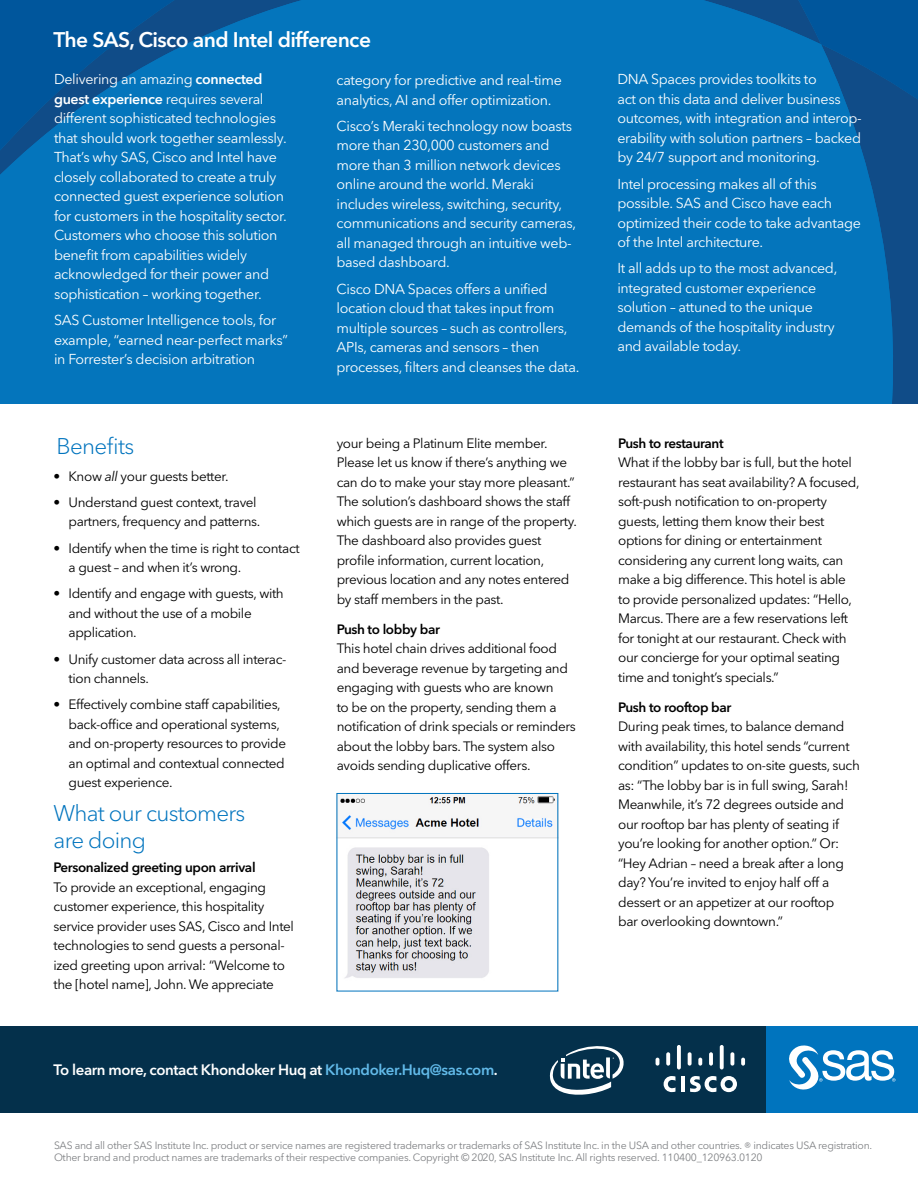
<style>
.page{position:relative;width:918px;height:1188px;background:#fff}
.page>*{position:absolute;margin:0;border:0;box-sizing:border-box;transform-origin:0 0}
.Subhead-1_Cobalt_bas{font:300 22.5px/27px "Avenir Next W1 G";letter-spacing:-.035em;color:#0074be}
.Body_Bullet{font:300 22.5px "Avenir Next W1 G";letter-spacing:-.025em;color:#0074be}
.Summary_-_Industry_S{font:600 21px "Avenir Next W1 G";letter-spacing:-.025em;color:#fff}
.Body{font:600 15px "Avenir Next W1 G";letter-spacing:-.03em;color:#fff}
.Summary_-_Industry_S-2{font:14.25px/19.5px "Avenir Next W1 G";letter-spacing:-.02em;color:#fff}
.Body-2{font:13.5px/19.5px "Avenir Next W1 G";letter-spacing:-.025em;color:#000}
.Body_Bullet-2{font:13.5px/19.5px "Avenir Next W1 G";letter-spacing:-.03em;color:#000}
.t1{font:10.5px/12px "Avenir Next W1 G";letter-spacing:-.025em;color:#808285}
.s1{font-weight:600}
.s2{font-style:italic}
.s3{color:#62bae9}
.s4{font-size:12px}
</style>
<div class="page">
<div style="left:0;top:1026px;width:770px;height:86px;background:#04304b"></div>
<div style="left:767px;top:1026px;width:151px;height:86px;background:#0074be"></div>
<svg style="left:789px;top:1045px;width:106px;height:45px"></svg>
<svg style="left:0;top:0;width:918px;height:404px;background:#0470b6"></svg>
<svg style="left:549px;top:1046px;width:75px;height:49px"></svg>
<hr style="left:681px;top:1076px;width:4px;height:16px;background:#fff">
<svg style="left:664px;top:1076px;width:11px;height:16px"></svg>
<svg style="left:690px;top:1076px;width:47px;height:16px"></svg>
<svg style="left:656px;top:1058px;width:3px;height:8px"></svg>
<svg style="left:666px;top:1052px;width:4px;height:14px"></svg>
<svg style="left:677px;top:1045px;width:4px;height:24px"></svg>
<svg style="left:688px;top:1052px;width:4px;height:14px"></svg>
<svg style="left:698px;top:1058px;width:4px;height:8px"></svg>
<svg style="left:709px;top:1052px;width:4px;height:14px"></svg>
<svg style="left:720px;top:1045px;width:4px;height:24px"></svg>
<svg style="left:730px;top:1052px;width:4px;height:14px"></svg>
<svg style="left:741px;top:1058px;width:4px;height:8px"></svg>
<img style="left:339px;top:796px;width:217px;height:182px">
<p class="Summary_-_Industry_S" style="left:54px;top:27px;width:319px">The SAS, Cisco and Intel difference</p>
<p class="Summary_-_Industry_S-2" style="left:337px;top:70px;width:227px">category for predictive and real-time analytics, AI and offer optimization.</p>
<p class="Summary_-_Industry_S-2" style="left:337px;top:116px;width:241px">Cisco’s Meraki technology now boasts more than 230,000 customers and more than 3 million network devices online around the world. Meraki includes wireless, switching, security, communications and security cameras, all managed through an intuitive web&shy;based dashboard.</p>
<p class="Summary_-_Industry_S-2" style="left:337px;top:279px;width:244px">Cisco DNA Spaces offers a unified location cloud that takes input from multiple sources – such as controllers, APIs, cameras and sensors – then processes, filters and cleanses the data.</p>
<p class="Summary_-_Industry_S-2" style="left:54px;top:70px;width:234px">Delivering an amazing <span class="s1">connected guest experience</span> requires several different sophisticated technologies that should work together seamlessly.<br>That’s why SAS, Cisco and Intel have closely collaborated to create a truly connected guest experience solution for customers in the hospitality sector.<br>Customers who choose this solution benefit from capabilities widely acknowledged for their power and sophistication – working together.</p>
<p class="Summary_-_Industry_S-2" style="left:54px;top:310px;width:235px">SAS Customer Intelligence tools, for example, “earned near-perfect marks” in Forrester’s decision arbitration</p>
<p class="Body_Bullet" style="left:57px;top:433px;width:79px">Benefits</p>
<p class="Body_Bullet-2" style="left:54px;top:466px;width:177px">• Know <span class="s2">all</span> your guests better.</p>
<p class="Body_Bullet-2" style="left:54px;top:492px;width:208px;text-align:right">• Understand guest context, travel partners, frequency and patterns.</p>
<p class="Body_Bullet-2" style="left:69px;top:538px;width:233px;text-indent:-15px">• Identify when the time is right to contact a guest – and when it’s wrong.</p>
<p class="Body_Bullet-2" style="left:69px;top:584px;width:217px;text-indent:-15px">• Identify and engage with guests, with and without the use of a mobile application.</p>
<p class="Body_Bullet-2" style="left:69px;top:649px;width:219px;text-indent:-15px">• Unify customer data across all interac&shy;tion channels.</p>
<p class="Body_Bullet-2" style="left:69px;top:695px;width:219px;text-indent:-15px">• Effectively combine staff capabilities, back-office and operational systems, and on-property resources to provide an optimal and contextual connected guest experience.</p>
<p class="Subhead-1_Cobalt_bas" style="left:54px;top:800px;width:193px">What our customers are doing</p>
<p class="Body-2" style="left:54px;top:858px;width:242px"><span class="s1">Personalized greeting upon arrival<br></span>To provide an exceptional, engaging customer experience, this hospitality service provider uses SAS, Cisco and Intel technologies to send guests a personal&shy;ized greeting upon arrival: “Welcome to the [hotel name], John. We appreciate</p>
<p class="Body-2" style="left:337px;top:433px;width:242px">your being a Platinum Elite member.<br>Please let us know if there’s anything we can do to make your stay more pleasant.” The solution’s dashboard shows the staff which guests are in range of the property.<br>The dashboard also provides guest profile information, current location, previous location and any notes entered by staff members in the past.</p>
<p class="Body-2" style="left:337px;top:619px;width:241px"><span class="s1">Push to lobby bar<br></span>This hotel chain drives additional food and beverage revenue by targeting and engaging with guests who are known<br>to be on the property, sending them a notification of drink specials or reminders about the lobby bars. The system also avoids sending duplicative offers.</p>
<p class="Body" style="left:54px;top:1060px;width:446px">To learn more, contact Khondoker Huq at <span class="s3">Khondoker.Huq@sas.com</span>.</p>
<p class="Summary_-_Industry_S-2" style="left:617px;top:70px;width:246px">DNA Spaces provides toolkits to<br>act on this data and deliver business outcomes, with integration and interop&shy;erability with solution partners – backed by 24/7 support and monitoring.</p>
<p class="Summary_-_Industry_S-2" style="left:617px;top:174px;width:245px">Intel processing makes all of this possible. SAS and Cisco have each optimized their code to take advantage of the Intel architecture.</p>
<p class="Summary_-_Industry_S-2" style="left:617px;top:259px;width:222px">It all adds up to the most advanced, integrated customer experience solution – attuned to the unique demands of the hospitality industry and available today.</p>
<p class="Body-2" style="left:618px;top:433px;width:243px"><span class="s1">Push to restaurant<br></span>What if the lobby bar is full, but the hotel restaurant has seat availability? A focused, soft-push notification to on-property guests, letting them know their best options for dining or entertainment considering any current long waits, can make a big difference. This hotel is able to provide personalized updates: “Hello, Marcus. There are a few reservations left for tonight at our restaurant. Check with our concierge for your optimal seating time and tonight’s specials.”</p>
<p class="Body-2" style="left:618px;top:697px;width:243px"><span class="s1">Push to rooftop bar<br></span>During peak times, to balance demand with availability, this hotel sends “current condition” updates to on-site guests, such as: “The lobby bar is in full swing, Sarah!<br>Meanwhile, it’s 72 degrees outside and our rooftop bar has plenty of seating if you’re looking for another option.” Or: “Hey Adrian – need a break after a long day? You’re invited to enjoy half off a dessert or an appetizer at our rooftop<br>bar overlooking downtown.”</p>
<p class="t1" style="left:54px;top:1139px;width:820px">SAS and all other SAS Institute Inc. product or service names are registered trademarks or trademarks of SAS Institute Inc. in the USA and other countries. <span class="s4">®</span> indicates USA registration.<br>Other brand and product names are trademarks of their respective companies. Copyright © 2020, SAS Institute Inc. All rights reserved. 110400_120963.0120</p>
</div>
